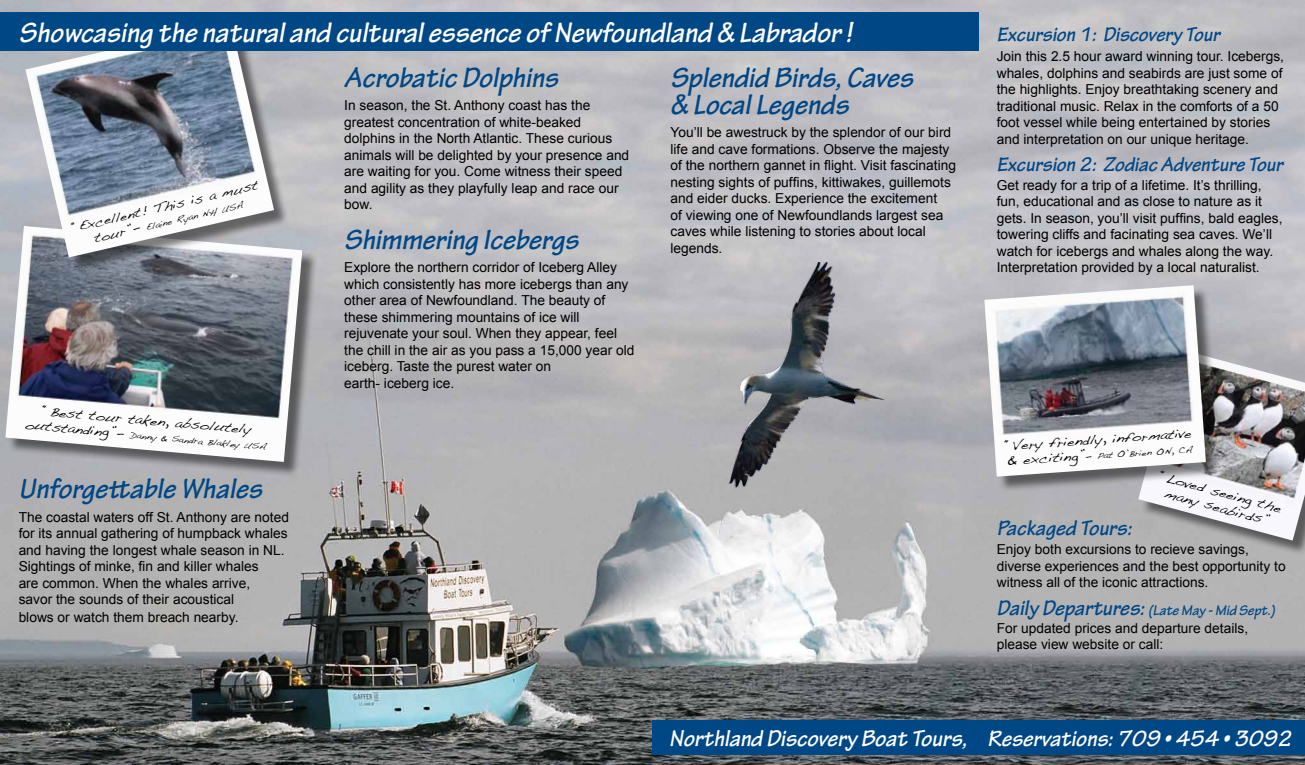
<style>
.page{position:relative;width:1305px;height:765px;background:#fff}
.page>*{position:absolute;margin:0;border:0;box-sizing:border-box;transform-origin:0 0}
.t1{font:italic 700 30px/27.5px "Tekton Pro";color:#004786}
.t2{font:italic 700 30px "Tekton Pro";color:#fff}
.t3{font:italic 700 24.38px "Tekton Pro";color:#fff}
.t4{font:italic 700 22.5px "Tekton Pro";color:#004786}
.t5{font:italic 700 21.25px "Tekton Pro";color:#004786}
.t6{font:italic 700 15px "Tekton Pro";color:#004786}
.t7{font:13.75px/16.5px "Arial";color:#000}
.t8{font:12.75px/15px "Handwriting Dakota";color:#000;text-align:center;scale:1.18 1}
.t9{font:12.25px "Handwriting Dakota";color:#000;scale:1.18 1}
.t10{font:8.5px "Handwriting Dakota";color:#000;scale:1.18 1}
.s1{font-size:12.25px}
.s2{font-size:12.75px}
.s3{font-size:10.62px}
.s4{font-size:22.5px}
.s5{font-size:23.75px}
</style>
<div class="page">
<img style="left:0;top:0;width:1305px;height:765px">
<div style="left:7px;top:228px;width:310px;height:248px;background:#000;opacity:.5"></div>
<img style="left:5px;top:226px;width:297px;height:236px">
<img style="left:722px;top:262px;width:170px;height:231px">
<div style="left:652px;top:720px;width:653px;height:34px;background:#004786"></div>
<div style="left:27px;top:27px;width:262px;height:245px;background:#000;opacity:.5"></div>
<img style="left:26px;top:51px;width:248px;height:206px">
<div style="left:0;top:12px;width:979px;height:39px;background:#004786"></div>
<div style="left:1140px;top:351px;width:165px;height:204px;background:#000;opacity:.5"></div>
<img style="left:1138px;top:349px;width:167px;height:192px">
<div style="left:986px;top:287px;width:235px;height:204px;background:#000;opacity:.5"></div>
<img style="left:984px;top:285px;width:222px;height:192px">
<h1 class="t2" style="left:19px;top:15px;width:835px">Showcasing the natural and cultural essence of Newfoundland &amp; Labrador !</h1>
<p class="t9" style="left:71px;top:221px;width:163px;rotate:-13deg">“Excellent! This is a must</p>
<p class="t10" style="left:93px;top:234px;width:131px;rotate:-13deg"><span class="s1">tour”</span><span class="s2">-</span> Elaine Ryan NH USA</p>
<p class="t8" style="left:44px;top:403px;width:179px;rotate:5deg">“Best tour taken, absolutely</p>
<p class="t10" style="left:25px;top:421px;width:207px;rotate:5deg"><span class="s2">outstanding”-</span> Danny &amp; Sandra Blakley USA</p>
<h1 class="t1" style="left:19px;top:476px;width:245px">Unforgettable Whales</h1>
<p class="t7" style="left:19px;top:509px;width:272px">The coastal waters off St. Anthony are noted for its annual gathering of humpback whales and having the longest whale season in NL.<br>Sightings of minke, fin and killer whales<br>are common. When the whales arrive,<br>savor the sounds of their acoustical</p>
<p class="t7" style="left:19px;top:609px;width:221px">blows or watch them breach nearby.</p>
<h1 class="t1" style="left:344px;top:64px;width:215px">Acrobatic Dolphins</h1>
<h1 class="t1" style="left:671px;top:64px;width:244px">Splendid Birds, Caves &amp; Local Legends</h1>
<p class="t7" style="left:671px;top:124px;width:287px">You’ll be awestruck by the splendor of our bird life and cave formations. Observe the majesty of the northern gannet in flight. Visit fascinating nesting sights of puffins, kittiwakes, guillemots and eider ducks. Experience the excitement<br>of viewing one of Newfoundlands largest sea caves while listening to stories about local legends.</p>
<p class="t7" style="left:344px;top:97px;width:287px">In season, the St. Anthony coast has the greatest concentration of white-beaked dolphins in the North Atlantic. These curious animals will be delighted by your presence and are waiting for you. Come witness their speed and agility as they playfully leap and race our bow.</p>
<h1 class="t1" style="left:344px;top:227px;width:236px">Shimmering Icebergs</h1>
<p class="t7" style="left:344px;top:259px;width:292px">Explore the northern corridor of Iceberg Alley which consistently has more icebergs than any other area of Newfoundland. The beauty of these shimmering mountains of ice will rejuvenate your soul. When they appear, feel the chill in the air as you pass a 15,000 year old iceberg. Taste the purest water on<br>earth- iceberg ice.</p>
<h3 class="t5" style="left:997px;top:22px;width:225px">Excursion 1: Discovery Tour</h3>
<p class="t7" style="left:997px;top:48px;width:289px">Join this 2.5 hour award winning tour. Icebergs, whales, dolphins and seabirds are just some of the highlights. Enjoy breathtaking scenery and traditional music. Relax in the comforts of a 50 foot vessel while being entertained by stories and interpretation on our unique heritage.</p>
<h3 class="t5" style="left:997px;top:152px;width:288px">Excursion 2: Zodiac Adventure Tour</h3>
<p class="t7" style="left:997px;top:177px;width:287px">Get ready for a trip of a lifetime. It’s thrilling, fun, educational and as close to nature as it gets. In season, you’ll visit puffins, bald eagles, towering cliffs and facinating sea caves. We’ll watch for icebergs and whales along the way.<br>Interpretation provided by a local naturalist.</p>
<p class="t8" style="left:1005px;top:438px;width:159px;rotate:-4deg">“Very friendly, informative</p>
<p class="t10" style="left:1007px;top:457px;width:159px;rotate:-4deg"><span class="s2">&amp; exciting”</span><span class="s3">-</span> Pat O’Brien ON, CA</p>
<p class="t8" style="left:1162px;top:469px;width:108px;rotate:15deg">“Loved seeing the many seabirds”</p>
<h3 class="t4" style="left:997px;top:514px;width:136px">Packaged Tours:</h3>
<p class="t7" style="left:997px;top:541px;width:290px">Enjoy both excursions to recieve savings, diverse experiences and the best opportunity to witness all of the iconic attractions.</p>
<p class="t6" style="left:997px;top:601px;width:280px"><span class="s4">Daily Departures:</span> (Late May - Mid Sept.)</p>
<p class="t7" style="left:997px;top:620px;width:253px">For updated prices and departure details, please view website or call:</p>
<h2 class="t3" style="left:669px;top:724px;width:624px">Northland Discovery Boat Tours, <span class="s5">Reservations: 709 • 454 • 3092</span></h2>
</div>
